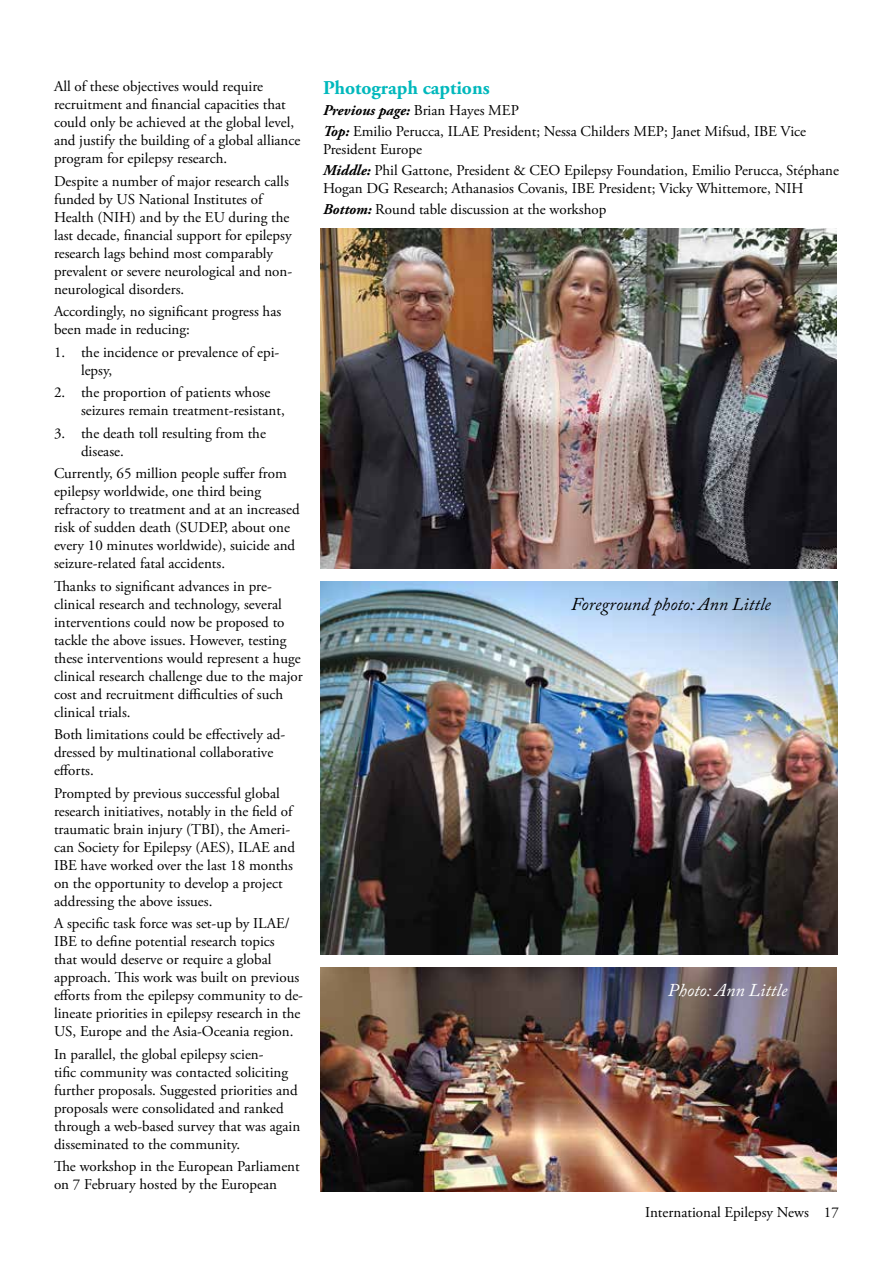
<style>
.page{position:relative;width:893px;height:1263px;background:#fff}
.page>*{position:absolute;margin:0;border:0;box-sizing:border-box;transform-origin:0 0}
.t1{font:700 19.5px "Adobe Garamond Pro";color:#00b8bc}
.t2{font:italic 18px "Adobe Caslon Pro";color:#000}
.t3{font:italic 18px "Adobe Caslon Pro";color:#fff}
.t4{font:15px/18px "Adobe Garamond Pro";color:#000}
.s1{font-weight:700;font-style:italic}
</style>
<div class="page">
<img style="left:320px;top:582px;width:518px;height:372px">
<img style="left:320px;top:967px;width:516px;height:225px">
<img style="left:320px;top:228px;width:516px;height:341px">
<p class="t4" style="left:54px;top:78px;width:248px">All of these objectives would require recruitment and financial capacities that could only be achieved at the global level, and justify the building of a global alliance program for epilepsy research.</p>
<p class="t4" style="left:54px;top:172px;width:240px">Despite a number of major research calls funded by US National Institutes of Health (NIH) and by the EU during the last decade, financial support for epilepsy research lags behind most comparably prevalent or severe neurological and non&shy;neurological disorders.</p>
<p class="t4" style="left:54px;top:303px;width:229px">Accordingly, no significant progress has been made in reducing:</p>
<p class="t4" style="left:81px;top:343px;width:200px;text-indent:-27px">1. the incidence or prevalence of epi&shy;lepsy,</p>
<p class="t4" style="left:81px;top:384px;width:205px;text-indent:-27px">2. the proportion of patients whose seizures remain treatment-resistant,</p>
<p class="t4" style="left:81px;top:424px;width:186px;text-indent:-27px">3. the death toll resulting from the disease.</p>
<p class="t4" style="left:54px;top:465px;width:247px">Currently, 65 million people suffer from epilepsy worldwide, one third being refractory to treatment and at an increased risk of sudden death (SUDEP, about one every 10 minutes worldwide), suicide and seizure-related fatal accidents.</p>
<p class="t4" style="left:54px;top:577px;width:250px">Thanks to significant advances in pre&shy;clinical research and technology, several interventions could now be proposed to tackle the above issues. However, testing these interventions would represent a huge clinical research challenge due to the major cost and recruitment difficulties of such clinical trials.</p>
<p class="t4" style="left:54px;top:726px;width:233px">Both limitations could be effectively ad&shy;dressed by multinational collaborative efforts.</p>
<p class="t4" style="left:54px;top:784px;width:243px">Prompted by previous successful global research initiatives, notably in the field of traumatic brain injury (TBI), the Ameri&shy;can Society for Epilepsy (AES), ILAE and IBE have worked over the last 18 months on the opportunity to develop a project addressing the above issues.</p>
<p class="t4" style="left:54px;top:915px;width:251px">A specific task force was set-up by ILAE/ IBE to define potential research topics<br>that would deserve or require a global approach. This work was built on previous efforts from the epilepsy community to de&shy;lineate priorities in epilepsy research in the US, Europe and the Asia-Oceania region.</p>
<p class="t4" style="left:54px;top:1045px;width:248px">In parallel, the global epilepsy scien-<br>tific community was contacted soliciting further proposals. Suggested priorities and proposals were consolidated and ranked through a web-based survey that was again disseminated to the community.</p>
<p class="t4" style="left:54px;top:1158px;width:247px">The workshop in the European Parliament on 7 February hosted by the European</p>
<h1 class="t1" style="left:323px;top:77px;width:168px">Photograph captions</h1>
<p class="t4" style="left:323px;top:101px;width:485px;line-height:21px"><span class="s1">Previous page:</span> Brian Hayes MEP<br><span class="s1">Top:</span> Emilio Perucca, ILAE President; Nessa Childers MEP; Janet Mifsud, IBE Vice</p>
<p class="t4" style="left:323px;top:140px;width:517px;line-height:21px">President Europe<br><span class="s1">Middle:</span> Phil Gattone, President &amp; CEO Epilepsy Foundation, Emilio Perucca, Stéphane</p>
<p class="t4" style="left:323px;top:179px;width:482px;line-height:21px">Hogan DG Research; Athanasios Covanis, IBE President; Vicky Whittemore, NIH<br><span class="s1">Bottom:</span> Round table discussion at the workshop</p>
<p class="t2" style="left:571px;top:594px;width:201px">Foreground photo: Ann Little</p>
<p class="t3" style="left:668px;top:979px;width:121px">Photo: Ann Little</p>
<p class="t4" style="left:645px;top:1204px;width:195px">International Epilepsy News 17</p>
</div>
